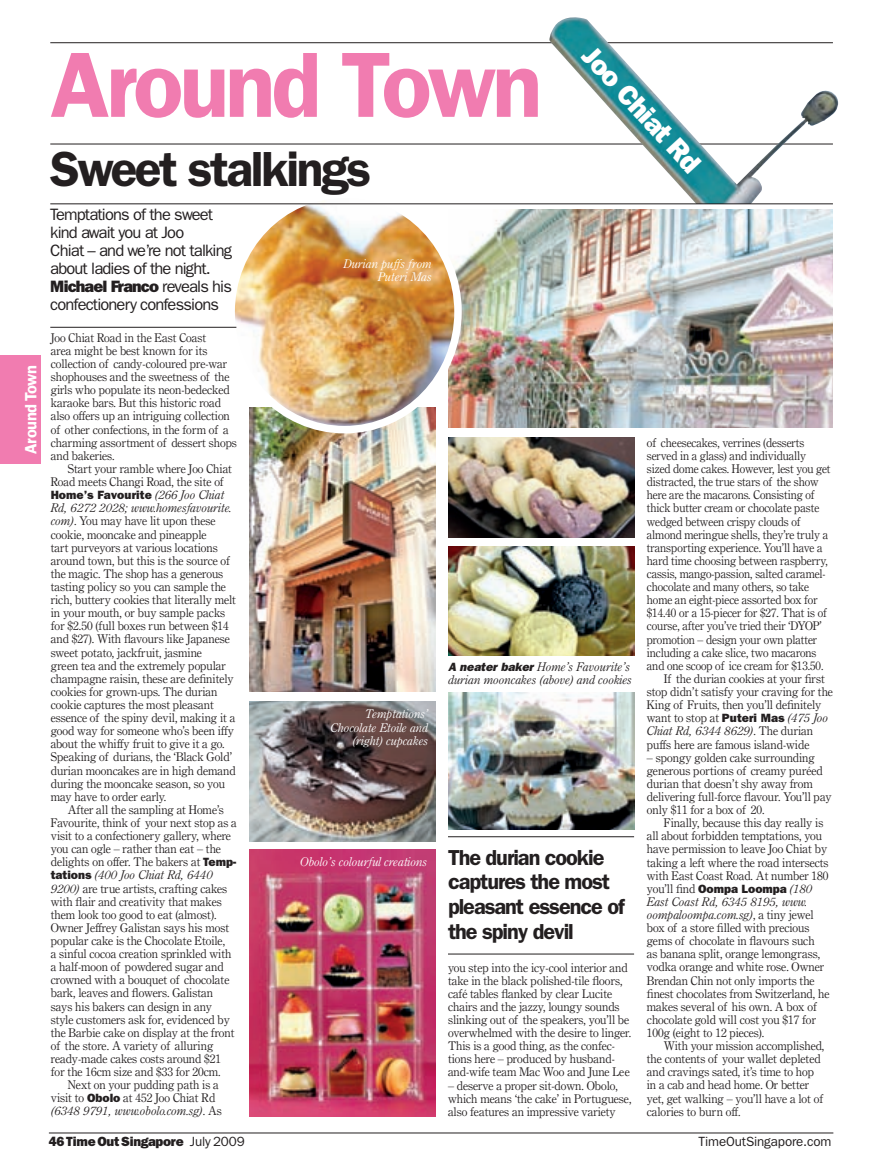
<style>
.page{position:relative;width:869px;height:1165px;background:#fff}
.page>*{position:absolute;margin:0;border:0;box-sizing:border-box;transform-origin:0 0}
.t1{font:600 93px "Time Out Franklin Two";letter-spacing:-.045em;color:#f17cb0}
.t2{font:600 49.5px "Franklin Gothic LT";letter-spacing:-.05em;color:#231f20}
.t3{font:700 28.05px "Time Out";color:#fff}
.t4{font:600 21.75px/24.8px "Time Out Franklin Two";letter-spacing:-.05em;color:#231f20}
.t5{font:16.5px/18px "Time Out Franklin One";letter-spacing:-.05em;color:#231f20}
.t6{font:600 16.5px "Time Out Franklin Gothic";letter-spacing:-.02em;color:#fff}
.t7{font:700 13.35px "Time Out";letter-spacing:-.025em;color:#231f20}
.t8{font:13.35px "Franklin Gothic LT";letter-spacing:-.01em;color:#231f20}
.t9{font:12px/13px "Time Out";color:#231f20}
.t10{font:italic 12px/13px "Time Out";color:#231f20}
.t11{font:italic 12px/13px "Time Out";color:#fff;text-align:right}
.s1{font-weight:800}
.s2{font-weight:700}
.s3{font-style:italic}
.s4{font-weight:700;font-style:normal}
.s5{font-style:normal}
.s6{font-family:"Franklin Gothic LT";font-weight:400}
</style>
<div class="page">
<div style="left:0;top:355px;width:41px;height:108px;background:#f17cb0"></div>
<hr style="left:50px;top:42px;width:783px;height:1px;background:#231f20">
<hr style="left:50px;top:144px;width:783px;height:1px;background:#231f20">
<hr style="left:49px;top:1132px;width:784px;height:1px;background:#231f20">
<hr style="left:448px;top:836px;width:186px;height:1px;background:#231f20">
<hr style="left:448px;top:953px;width:186px;height:1px;background:#231f20">
<img style="left:249px;top:408px;width:186px;height:283px">
<img style="left:448px;top:438px;width:186px;height:99px">
<img style="left:249px;top:849px;width:186px;height:267px">
<img style="left:448px;top:546px;width:186px;height:109px">
<img style="left:448px;top:209px;width:385px;height:218px">
<img style="left:249px;top:701px;width:186px;height:140px">
<img style="left:548px;top:17px;width:290px;height:194px">
<img style="left:231px;top:194px;width:227px;height:235px;border-radius:50%">
<div style="left:227px;top:190px;width:235px;height:243px;border:8px solid #fff;border-radius:50%"></div>
<img style="left:448px;top:692px;width:186px;height:137px">
<hr style="left:50px;top:327px;width:186px;height:1px;background:#231f20">
<hr style="left:694px;top:204px;width:62px;height:3px;background:#fff">
<hr style="left:50px;top:203px;width:783px;height:1px;background:#231f20">
<h3 class="t6" style="left:25px;top:454px;width:91px;rotate:-90deg">Around Town</h3>
<h1 class="t1" style="left:50px;top:53px;width:493px">Around Town</h1>
<h2 class="t2" style="left:50px;top:152px;width:322px">Sweet stalkings</h2>
<h3 class="t5" style="left:50px;top:206px;width:183px">Temptations of the sweet kind await you at Joo<br>Chiat – and we’re not talking about ladies of the night.<br><span class="s1">Michael Franco</span> reveals his confectionery confessions</h3>
<p class="t11" style="left:343px;top:258px;width:90px">Durian puffs from<br>Puteri Mas</p>
<h3 class="t3" style="left:594px;top:44px;width:161px;rotate:47deg">Joo Chiat Rd</h3>
<p class="t9" style="left:51px;top:332px;width:188px">Joo Chiat Road in the East Coast<br>area might be best known for its collection of candy-coloured pre-war shophouses and the sweetness of the girls who populate its neon-bedecked karaoke bars. But this historic road also offers up an intriguing collection of other confections, in the form of a charming assortment of dessert shops and bakeries.</p>
<p class="t9" style="left:51px;top:463px;width:187px;text-indent:17px">Start your ramble where Joo Chiat Road meets Changi Road, the site of <span class="s2">Home’s Favourite</span> <span class="s3">(266 Joo Chiat Rd, 6272 2028; www.homesfavourite. com)</span>. You may have lit upon these cookie, mooncake and pineapple<br>tart purveyors at various locations around town, but this is the source of the magic. The shop has a generous tasting policy so you can sample the rich, buttery cookies that literally melt in your mouth, or buy sample packs for $2.50 (full boxes run between $14 and $27). With flavours like Japanese sweet potato, jackfruit, jasmine<br>green tea and the extremely popular champagne raisin, these are definitely cookies for grown-ups. The durian cookie captures the most pleasant essence of the spiny devil, making it a good way for someone who’s been iffy about the whiffy fruit to give it a go.<br>Speaking of durians, the ‘Black Gold’ durian mooncakes are in high demand during the mooncake season, so you may have to order early.</p>
<p class="t9" style="left:68px;top:803px;width:157px">After all the sampling at Home’s</p>
<p class="t9" style="left:51px;top:817px;width:188px">Favourite, think of your next stop as a</p>
<p class="t9" style="left:51px;top:830px;width:182px">visit to a confectionery gallery, where</p>
<p class="t9" style="left:51px;top:843px;width:172px">you can ogle – rather than eat – the</p>
<p class="t9" style="left:51px;top:856px;width:187px">delights on offer. The bakers at <span class="s2">Temp-</span></p>
<p class="t10" style="left:51px;top:869px;width:163px"><span class="s4">tations</span> (400 Joo Chiat Rd, 6440</p>
<p class="t9" style="left:51px;top:882px;width:178px"><span class="s3">9200)</span> are true artists, crafting cakes</p>
<p class="t9" style="left:51px;top:895px;width:172px">with flair and creativity that makes</p>
<p class="t9" style="left:51px;top:908px;width:167px">them look too good to eat (almost).</p>
<p class="t9" style="left:51px;top:921px;width:180px">Owner Jeffrey Galistan says his most</p>
<p class="t9" style="left:51px;top:934px;width:176px">popular cake is the Chocolate Etoile,</p>
<p class="t9" style="left:51px;top:948px;width:182px">a sinful cocoa creation sprinkled with</p>
<p class="t9" style="left:51px;top:961px;width:174px">a half-moon of powdered sugar and</p>
<p class="t9" style="left:51px;top:974px;width:180px">crowned with a bouquet of chocolate</p>
<p class="t9" style="left:51px;top:987px;width:164px">bark, leaves and flowers. Galistan</p>
<p class="t9" style="left:51px;top:1000px;width:163px">says his bakers can design in any</p>
<p class="t9" style="left:51px;top:1013px;width:181px">style customers ask for, evidenced by</p>
<p class="t9" style="left:51px;top:1026px;width:185px">the Barbie cake on display at the front</p>
<p class="t9" style="left:51px;top:1039px;width:164px">of the store. A variety of alluring</p>
<p class="t9" style="left:51px;top:1052px;width:172px">ready-made cakes costs around $21</p>
<p class="t9" style="left:51px;top:1065px;width:171px">for the 16cm size and $33 for 20cm.</p>
<p class="t9" style="left:68px;top:1079px;width:152px">Next on your pudding path is a</p>
<p class="t9" style="left:51px;top:1092px;width:166px">visit to <span class="s2">Obolo</span> at 452 Joo Chiat Rd</p>
<p class="t10" style="left:51px;top:1105px;width:173px">(6348 9791, www.obolo.com.sg)<span class="s5">. As</span></p>
<p class="t11" style="left:330px;top:708px;width:99px">Temptations’<br>Chocolate Etoile and (right) cupcakes</p>
<p class="t11" style="left:300px;top:856px;width:128px">Obolo’s colourful creations</p>
<p class="t10" style="left:448px;top:661px;width:185px"><span class="s2">A neater baker</span> Home’s Favourite’s durian mooncakes (above) and cookies</p>
<h3 class="t4" style="left:448px;top:846px;width:178px">The durian cookie captures the most pleasant essence of the spiny devil</h3>
<p class="t9" style="left:448px;top:961px;width:185px">you step into the icy-cool interior and take in the black polished-tile floors, café tables flanked by clear Lucite chairs and the jazzy, loungy sounds slinking out of the speakers, you’ll be overwhelmed with the desire to linger.<br>This is a good thing, as the confec&shy;tions here – produced by husband&shy;and-wife team Mac Woo and June Lee</p>
<p class="t9" style="left:448px;top:1079px;width:185px">– deserve a proper sit-down. Obolo, which means ‘the cake’ in Portuguese, also features an impressive variety</p>
<p class="t9" style="left:647px;top:437px;width:159px">of cheesecakes, verrines (desserts</p>
<p class="t9" style="left:647px;top:450px;width:161px">served in a glass) and individually</p>
<p class="t9" style="left:647px;top:463px;width:185px">sized dome cakes. However, lest you get</p>
<p class="t9" style="left:647px;top:476px;width:173px">distracted, the true stars of the show</p>
<p class="t9" style="left:647px;top:489px;width:169px">here are the macarons. Consisting of</p>
<p class="t9" style="left:647px;top:502px;width:174px">thick butter cream or chocolate paste</p>
<p class="t9" style="left:647px;top:515px;width:155px">wedged between crispy clouds of</p>
<p class="t9" style="left:647px;top:528px;width:183px">almond meringue shells, they’re truly a</p>
<p class="t9" style="left:647px;top:541px;width:177px">transporting experience. You’ll have a</p>
<p class="t9" style="left:647px;top:555px;width:183px">hard time choosing between raspberry,</p>
<p class="t9" style="left:647px;top:568px;width:180px">cassis, mango-passion, salted caramel-</p>
<p class="t9" style="left:647px;top:581px;width:164px">chocolate and many others, so take</p>
<p class="t9" style="left:647px;top:594px;width:172px">home an eight-piece assorted box for</p>
<p class="t9" style="left:647px;top:607px;width:181px">$14.40 or a 15-piecer for $27. That is of</p>
<p class="t9" style="left:647px;top:620px;width:177px">course, after you’ve tried their ‘DYOP’</p>
<p class="t9" style="left:647px;top:633px;width:172px">promotion – design your own platter</p>
<p class="t9" style="left:647px;top:646px;width:171px">including a cake slice, two macarons</p>
<p class="t9" style="left:647px;top:659px;width:178px">and one scoop of ice cream for $13.50.</p>
<p class="t9" style="left:664px;top:673px;width:162px">If the durian cookies at your first</p>
<p class="t9" style="left:647px;top:686px;width:188px">stop didn’t satisfy your craving for the</p>
<p class="t9" style="left:647px;top:699px;width:176px">King of Fruits, then you’ll definitely</p>
<p class="t9" style="left:647px;top:712px;width:183px">want to stop at <span class="s2">Puteri Mas</span> <span class="s3">(475 Joo</span></p>
<p class="t10" style="left:647px;top:725px;width:168px">Chiat Rd, 6344 8629)<span class="s5">. The durian</span></p>
<p class="t9" style="left:647px;top:738px;width:164px">puffs here are famous island-wide</p>
<p class="t9" style="left:647px;top:751px;width:186px">– spongy golden cake surrounding generous portions of creamy puréed durian that doesn’t shy away from delivering full-force flavour. You’ll pay only $11 for a box of 20.</p>
<p class="t9" style="left:647px;top:817px;width:184px;text-indent:17px">Finally, because this day really is all about forbidden temptations, you have permission to leave Joo Chiat by taking a left where the road intersects with East Coast Road. At number 180 you’ll find <span class="s2">Oompa Loompa</span> <span class="s3">(180<br>East Coast Rd, 6345 8195, www. oompaloompa.com.sg)</span>, a tiny jewel box of a store filled with precious gems of chocolate in flavours such<br>as banana split, orange lemongrass, vodka orange and white rose. Owner Brendan Chin not only imports the finest chocolates from Switzerland, he makes several of his own. A box of chocolate gold will cost you $17 for 100g (eight to 12 pieces).</p>
<p class="t9" style="left:647px;top:1039px;width:179px;text-indent:17px">With your mission accomplished, the contents of your wallet depleted and cravings sated, it’s time to hop in a cab and head home. Or better yet, get walking – you’ll have a lot of calories to burn off.</p>
<p class="t7" style="left:49px;top:1136px;width:197px">46 Time Out Singapore <span class="s6">July 2009</span></p>
<p class="t8" style="left:698px;top:1136px;width:134px">TimeOutSingapore.com</p>
</div>
